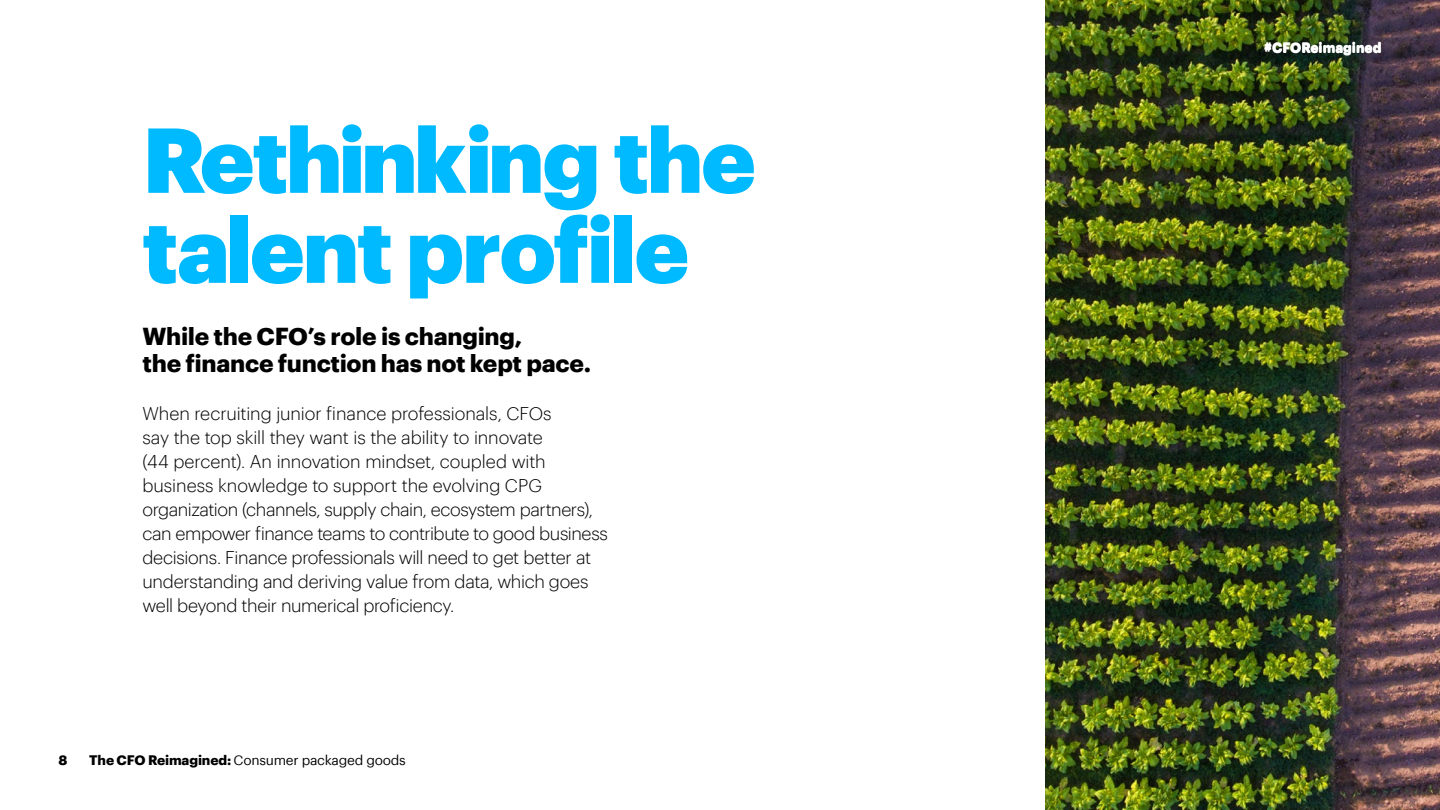
<style>
.page{position:relative;width:1440px;height:810px;background:#fff}
.page>*{position:absolute;margin:0;border:0;box-sizing:border-box;transform-origin:0 0}
.t1{font:900 90px/90px "Graphik";letter-spacing:-.025em;color:#00baff}
.t2{font:700 24px/27px "Graphik";letter-spacing:-.01em;color:#000}
.t3{font:300 18px/24px "Graphik";letter-spacing:-.02em;color:#000}
.t4{font:13.5px "Graphik";letter-spacing:-.02em;color:#000}
.t5{font:700 13.5px "Graphik";color:#fff}
.t6{font:700 13.5px "Graphik";color:#000}
.s1{font-weight:700}
</style>
<div class="page">
<img style="left:1046px;top:0;width:394px;height:810px">
<h1 class="t1" style="left:142px;top:107px;width:615px">Rethinking the talent profile</h1>
<h2 class="t2" style="left:142px;top:321px;width:450px">While the CFO’s role is changing,<br>the finance function has not kept pace.</h2>
<p class="t3" style="left:142px;top:400px;width:467px">When recruiting junior finance professionals, CFOs<br>say the top skill they want is the ability to innovate<br>(44 percent). An innovation mindset, coupled with business knowledge to support the evolving CPG organization (channels, supply chain, ecosystem partners), can empower finance teams to contribute to good business decisions. Finance professionals will need to get better at understanding and deriving value from data, which goes well beyond their numerical proficiency.</p>
<p class="t6" style="left:58px;top:750px;width:10px">8</p>
<p class="t4" style="left:89px;top:750px;width:318px"><span class="s1">The CFO Reimagined:</span> Consumer packaged goods</p>
<p class="t5" style="left:1264px;top:37px;width:119px">#CFOReimagined</p>
</div>
